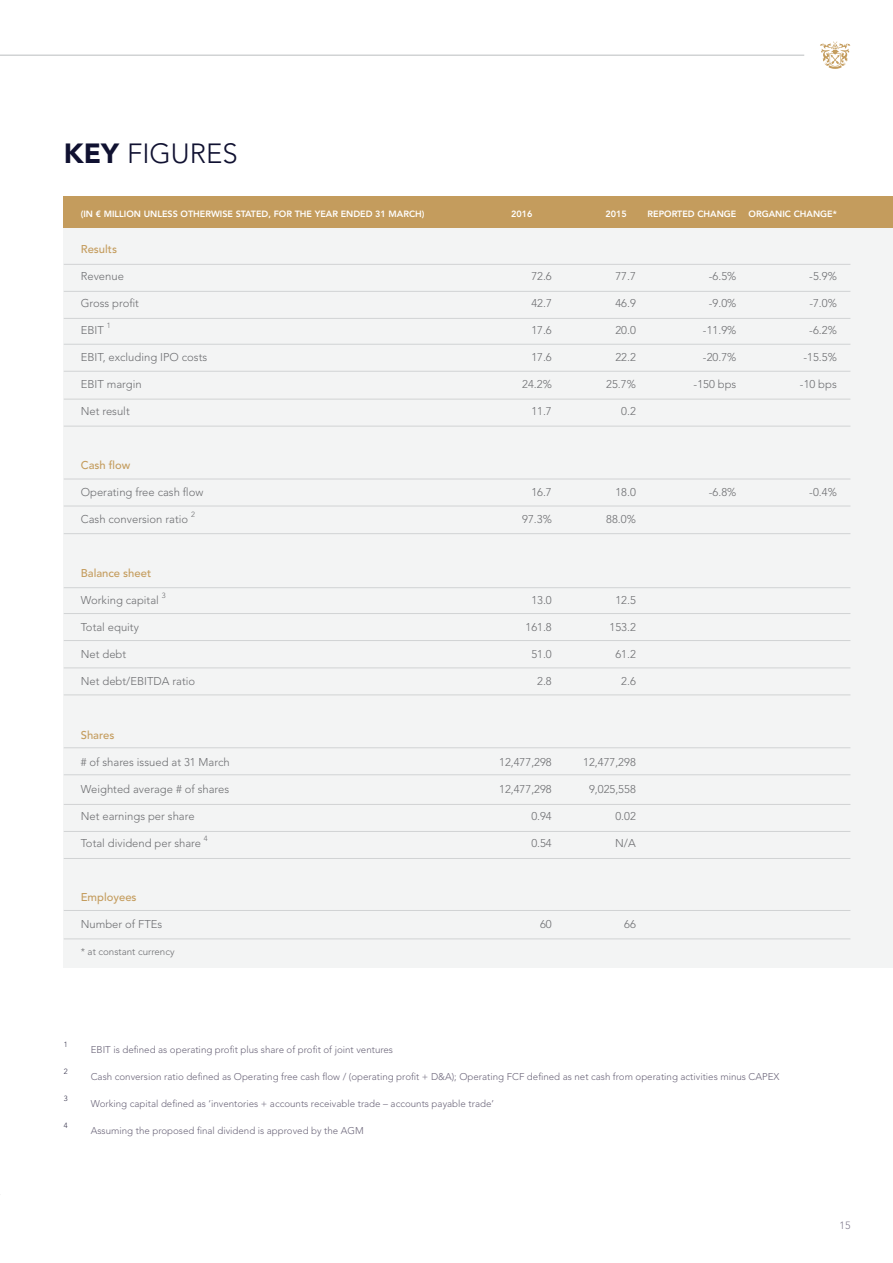
<style>
.page{position:relative;width:893px;height:1263px;background:#fff}
.page>*{position:absolute;margin:0;border:0;box-sizing:border-box;transform-origin:0 0}
.t1{font:300 27.6px "Avenir LT Std";color:#101131}
.t2{font:300 11.25px "Avenir LT Std";color:#6d6e71}
.t3{font:500 11.25px "Avenir LT Std";color:#c49c5d}
.t4{font:300 10.5px "Avenir LT Std";color:#827c8e}
.t5{font:300 9.75px "Avenir LT Std";color:#6c667a}
.t6{font:300 9.75px "Avenir LT Std";color:#6d6e71}
.t7{font:800 9px "Avenir LT Std";color:#fff}
.t8{font:300 7.5px "Avenir LT Std";color:#34314a}
.t9{font:300 7.5px "Avenir LT Std";color:#6d6e71}
.s1{font-weight:900}
</style>
<div class="page">
<svg style="left:820px;top:42px;width:30px;height:27px"></svg>
<hr style="left:0;top:54px;width:804px;height:2px;background:#d1d3d4">
<div style="left:64px;top:198px;width:829px;height:770px;background:#f3f4f4"></div>
<div style="left:64px;top:196px;width:829px;height:32px;background:#c49c5d"></div>
<hr style="left:64px;top:264px;width:786px;height:1px;background:#d1d3d4">
<hr style="left:64px;top:399px;width:786px;height:1px;background:#d1d3d4">
<hr style="left:64px;top:533px;width:786px;height:1px;background:#d1d3d4">
<hr style="left:64px;top:668px;width:786px;height:1px;background:#d1d3d4">
<hr style="left:64px;top:804px;width:786px;height:1px;background:#d1d3d4">
<hr style="left:64px;top:939px;width:786px;height:1px;background:#d1d3d4">
<hr style="left:64px;top:371px;width:786px;height:1px;background:#d1d3d4">
<hr style="left:64px;top:506px;width:786px;height:1px;background:#d1d3d4">
<hr style="left:64px;top:640px;width:786px;height:1px;background:#d1d3d4">
<hr style="left:64px;top:774px;width:786px;height:1px;background:#d1d3d4">
<hr style="left:64px;top:910px;width:786px;height:1px;background:#d1d3d4">
<hr style="left:64px;top:344px;width:786px;height:1px;background:#d1d3d4">
<hr style="left:64px;top:479px;width:786px;height:1px;background:#d1d3d4">
<hr style="left:64px;top:613px;width:786px;height:1px;background:#d1d3d4">
<hr style="left:64px;top:747px;width:786px;height:1px;background:#d1d3d4">
<hr style="left:64px;top:291px;width:786px;height:1px;background:#d1d3d4">
<hr style="left:64px;top:426px;width:786px;height:1px;background:#d1d3d4">
<hr style="left:64px;top:695px;width:786px;height:1px;background:#d1d3d4">
<hr style="left:64px;top:831px;width:786px;height:1px;background:#d1d3d4">
<hr style="left:64px;top:318px;width:786px;height:1px;background:#d1d3d4">
<hr style="left:64px;top:587px;width:786px;height:1px;background:#d1d3d4">
<hr style="left:64px;top:858px;width:786px;height:1px;background:#d1d3d4">
<h1 class="t1" style="left:64px;top:138px;width:176px"><span class="s1">KEY</span> FIGURES</h1>
<p class="t7" style="left:81px;top:209px;width:345px">(IN € MILLION UNLESS OTHERWISE STATED, FOR THE YEAR ENDED 31 MARCH)</p>
<p class="t7" style="left:511px;top:209px;width:23px">2016</p>
<p class="t7" style="left:605px;top:209px;width:23px">2015</p>
<p class="t7" style="left:647px;top:209px;width:90px">REPORTED CHANGE</p>
<p class="t7" style="left:748px;top:209px;width:90px">ORGANIC CHANGE*</p>
<p class="t3" style="left:81px;top:243px;width:38px">Results</p>
<p class="t2" style="left:81px;top:270px;width:45px">Revenue</p>
<p class="t2" style="left:531px;top:270px;width:22px">72.6</p>
<p class="t2" style="left:615px;top:270px;width:22px">77.7</p>
<p class="t2" style="left:709px;top:270px;width:29px">-6.5%</p>
<p class="t2" style="left:809px;top:270px;width:29px">-5.9%</p>
<p class="t2" style="left:81px;top:297px;width:60px">Gross profit</p>
<p class="t2" style="left:531px;top:297px;width:22px">42.7</p>
<p class="t2" style="left:615px;top:297px;width:22px">46.9</p>
<p class="t2" style="left:709px;top:297px;width:29px">-9.0%</p>
<p class="t2" style="left:809px;top:297px;width:29px">-7.0%</p>
<p class="t2" style="left:81px;top:324px;width:25px">EBIT</p>
<p class="t9" style="left:107px;top:321px;width:5px">1</p>
<p class="t2" style="left:531px;top:324px;width:22px">17.6</p>
<p class="t2" style="left:615px;top:324px;width:22px">20.0</p>
<p class="t2" style="left:703px;top:324px;width:35px">-11.9%</p>
<p class="t2" style="left:809px;top:324px;width:29px">-6.2%</p>
<p class="t2" style="left:81px;top:351px;width:128px">EBIT, excluding IPO costs</p>
<p class="t2" style="left:531px;top:351px;width:22px">17.6</p>
<p class="t2" style="left:615px;top:351px;width:22px">22.2</p>
<p class="t2" style="left:703px;top:351px;width:35px">-20.7%</p>
<p class="t2" style="left:803px;top:351px;width:35px">-15.5%</p>
<p class="t2" style="left:81px;top:378px;width:62px">EBIT margin</p>
<p class="t2" style="left:522px;top:378px;width:31px">24.2%</p>
<p class="t2" style="left:606px;top:378px;width:31px">25.7%</p>
<p class="t2" style="left:694px;top:378px;width:44px">-150 bps</p>
<p class="t2" style="left:800px;top:378px;width:38px">-10 bps</p>
<p class="t2" style="left:81px;top:405px;width:50px">Net result</p>
<p class="t2" style="left:531px;top:405px;width:22px">11.7</p>
<p class="t2" style="left:621px;top:405px;width:16px">0.2</p>
<p class="t3" style="left:81px;top:459px;width:51px">Cash flow</p>
<p class="t2" style="left:81px;top:486px;width:124px">Operating free cash flow</p>
<p class="t2" style="left:531px;top:486px;width:22px">16.7</p>
<p class="t2" style="left:615px;top:486px;width:22px">18.0</p>
<p class="t2" style="left:709px;top:486px;width:29px">-6.8%</p>
<p class="t2" style="left:809px;top:486px;width:29px">-0.4%</p>
<p class="t2" style="left:81px;top:513px;width:109px">Cash conversion ratio</p>
<p class="t9" style="left:191px;top:510px;width:5px">2</p>
<p class="t2" style="left:522px;top:513px;width:31px">97.3%</p>
<p class="t2" style="left:606px;top:513px;width:31px">88.0%</p>
<p class="t3" style="left:81px;top:567px;width:72px">Balance sheet</p>
<p class="t2" style="left:81px;top:594px;width:80px">Working capital</p>
<p class="t9" style="left:162px;top:591px;width:5px">3</p>
<p class="t2" style="left:531px;top:594px;width:22px">13.0</p>
<p class="t2" style="left:615px;top:594px;width:22px">12.5</p>
<p class="t2" style="left:81px;top:621px;width:60px">Total equity</p>
<p class="t2" style="left:525px;top:621px;width:28px">161.8</p>
<p class="t2" style="left:609px;top:621px;width:28px">153.2</p>
<p class="t2" style="left:81px;top:648px;width:47px">Net debt</p>
<p class="t2" style="left:531px;top:648px;width:22px">51.0</p>
<p class="t2" style="left:615px;top:648px;width:22px">61.2</p>
<p class="t2" style="left:81px;top:675px;width:116px">Net debt/EBITDA ratio</p>
<p class="t2" style="left:537px;top:675px;width:16px">2.8</p>
<p class="t2" style="left:621px;top:675px;width:16px">2.6</p>
<p class="t3" style="left:81px;top:729px;width:35px">Shares</p>
<p class="t2" style="left:81px;top:756px;width:150px"># of shares issued at 31 March</p>
<p class="t2" style="left:499px;top:756px;width:54px">12,477,298</p>
<p class="t2" style="left:583px;top:756px;width:54px">12,477,298</p>
<p class="t2" style="left:81px;top:783px;width:150px">Weighted average # of shares</p>
<p class="t2" style="left:499px;top:783px;width:54px">12,477,298</p>
<p class="t2" style="left:589px;top:783px;width:48px">9,025,558</p>
<p class="t2" style="left:81px;top:810px;width:115px">Net earnings per share</p>
<p class="t2" style="left:531px;top:810px;width:22px">0.94</p>
<p class="t2" style="left:615px;top:810px;width:22px">0.02</p>
<p class="t2" style="left:81px;top:837px;width:122px">Total dividend per share</p>
<p class="t9" style="left:204px;top:834px;width:5px">4</p>
<p class="t2" style="left:531px;top:837px;width:22px">0.54</p>
<p class="t2" style="left:615px;top:837px;width:22px">N/A</p>
<p class="t3" style="left:81px;top:891px;width:57px">Employees</p>
<p class="t2" style="left:81px;top:918px;width:83px">Number of FTEs</p>
<p class="t2" style="left:540px;top:918px;width:13px">60</p>
<p class="t2" style="left:624px;top:918px;width:13px">66</p>
<p class="t6" style="left:81px;top:946px;width:95px">* at constant currency</p>
<p class="t8" style="left:64px;top:1040px;width:5px">1</p>
<p class="t5" style="left:91px;top:1044px;width:304px">EBIT is defined as operating profit plus share of profit of joint ventures</p>
<p class="t8" style="left:64px;top:1067px;width:5px">2</p>
<p class="t5" style="left:91px;top:1071px;width:690px">Cash conversion ratio defined as Operating free cash flow / (operating profit + D&amp;A); Operating FCF defined as net cash from operating activities minus CAPEX</p>
<p class="t8" style="left:64px;top:1094px;width:5px">3</p>
<p class="t5" style="left:91px;top:1098px;width:405px">Working capital defined as ‘inventories + accounts receivable trade – accounts payable trade’</p>
<p class="t8" style="left:64px;top:1121px;width:5px">4</p>
<p class="t5" style="left:91px;top:1125px;width:274px">Assuming the proposed final dividend is approved by the AGM</p>
<p class="t4" style="left:839px;top:1219px;width:12px">15</p>
</div>
